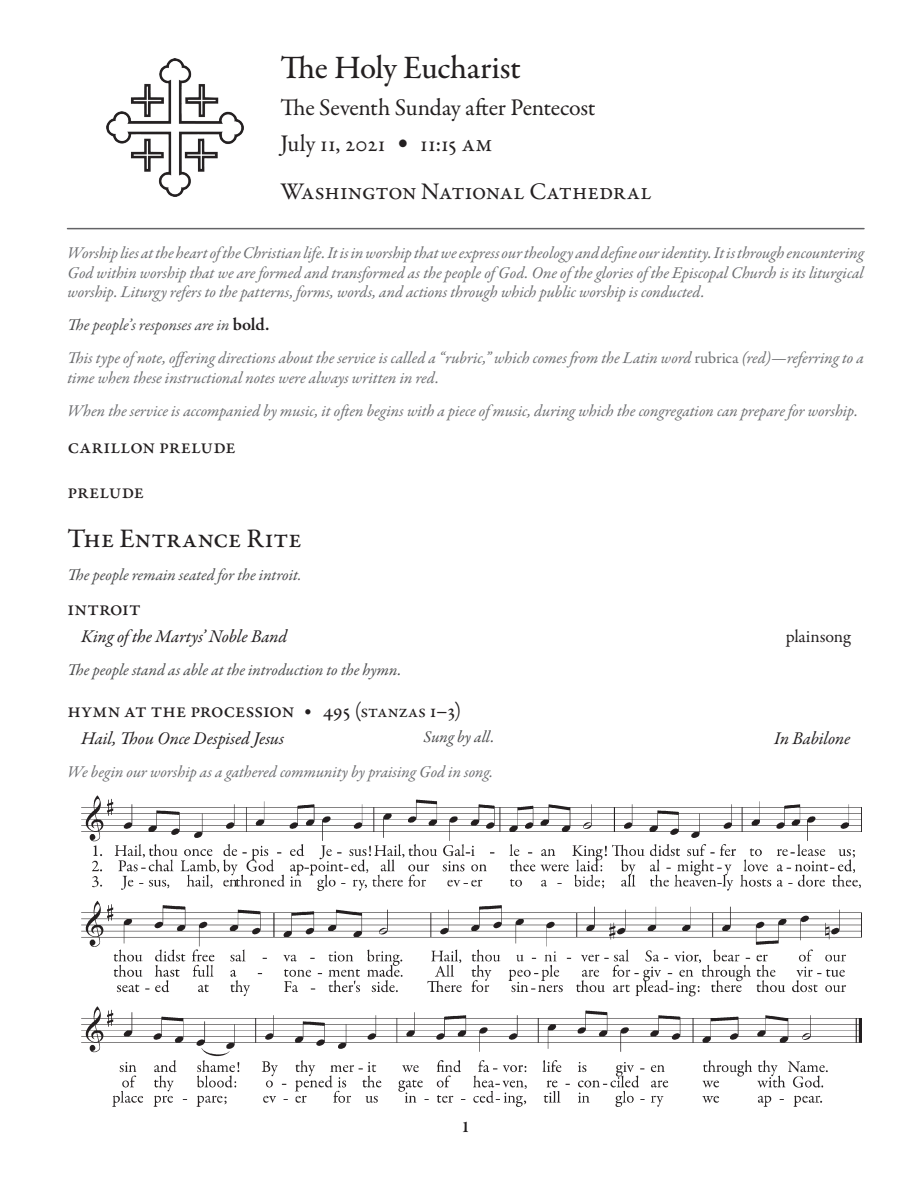
<style>
.page{position:relative;width:918px;height:1188px;background:#fff}
.page>*{position:absolute;margin:0;border:0;box-sizing:border-box;transform-origin:0 0}
.t1{font:500 33px "Garamond Premr Pro";color:#231f20}
._3_section_header{font:500 27px "Garamond Premr Pro";color:#231f20}
.t2{font:24px "Garamond Premr Pro";letter-spacing:-.015em;color:#231f20}
._1-header{font:500 21px "Garamond Premr Pro";letter-spacing:-.01em;color:#231f20}
.Title_Tune{font:italic 18px "Garamond Premr Pro";letter-spacing:-.005em;color:#231f20}
._1-header-2{font:italic 18px "Garamond Premr Pro";letter-spacing:-.01em;color:#231f20}
._1-header-3{font:18px "Garamond Premr Pro";color:#231f20}
._1_ANNOTATIONS{font:italic 16.5px/19.5px "Garamond Premr Pro";letter-spacing:-.005em;color:#6c6d70;text-align:justify}
._1-header-4{font:italic 16.5px "Garamond Premr Pro";letter-spacing:-.005em;color:#4b4c4d}
._1_ANNOTATIONS-2{font:italic 16.5px "Garamond Premr Pro";letter-spacing:-.005em;color:#4b4c4d}
.Title_Tune-2{font:italic 16.5px "Garamond Premr Pro";color:#4b4c4d}
.t3{font:600 16.5px "Garamond Premr Pro";color:#231f20}
.s1{font-weight:600;font-style:normal;font-size:18px;color:#231f20}
.s2{font-style:normal}
.s3{font-size:16.5px}
.s4{font-size:18px}
</style>
<div class="page">
<img style="left:106px;top:59px;width:137px;height:137px">
<hr style="left:68px;top:228px;width:796px;height:1px;background:#636366">
<img style="left:81px;top:796px;width:781px;height:310px">
<p class="t1" style="left:280px;top:48px;width:242px">The Holy Eucharist</p>
<p class="t2" style="left:280px;top:93px;width:317px">The Seventh Sunday after Pentecost</p>
<p class="t2" style="left:280px;top:129px;width:214px">July 11, 2021 • 11:15 am</p>
<p class="t2" style="left:280px;top:177px;width:373px">Washington National Cathedral</p>
<p class="_1_ANNOTATIONS" style="left:68px;top:244px;width:798px">Worship lies at the heart of the Christian life. It is in worship that we express our theology and define our identity. It is through encountering God within worship that we are formed and transformed as the people of God. One of the glories of the Episcopal Church is its liturgical worship. Liturgy refers to the patterns, forms, words, and actions through which public worship is conducted.</p>
<p class="_1_ANNOTATIONS-2" style="left:68px;top:315px;width:203px">The people’s responses are in <span class="s1">bold.</span></p>
<p class="_1_ANNOTATIONS" style="left:68px;top:349px;width:798px">This type of note, offering directions about the service is called a “rubric,” which comes from the Latin word <span class="s2">rubrica</span> (red)—referring to a time when these instructional notes were always written in red.</p>
<p class="_1_ANNOTATIONS" style="left:68px;top:402px;width:792px">When the service is accompanied by music, it often begins with a piece of music, during which the congregation can prepare for worship.</p>
<p class="_1-header" style="left:68px;top:434px;width:170px">carillon prelude</p>
<p class="_1-header" style="left:68px;top:478px;width:78px">prelude</p>
<p class="_3_section_header" style="left:68px;top:522px;width:236px">The Entrance Rite</p>
<p class="_1-header-4" style="left:68px;top:565px;width:235px">The people remain seated for the introit.</p>
<p class="_1-header" style="left:68px;top:595px;width:75px">introit</p>
<p class="_1-header-2" style="left:81px;top:625px;width:209px">King of the Martys’ Noble Band</p>
<p class="_1-header-3" style="left:786px;top:626px;width:67px">plainsong</p>
<p class="_1-header-4" style="left:68px;top:660px;width:335px">The people stand as able at the introduction to the hymn.</p>
<p class="_1-header" style="left:68px;top:697px;width:395px">hymn at the procession <span class="s3">•</span> 495 (<span class="s4">stanzas</span> 1–3)</p>
<p class="Title_Tune" style="left:81px;top:727px;width:205px">Hail, Thou Once Despised Jesus</p>
<p class="Title_Tune" style="left:774px;top:727px;width:78px">In Babilone</p>
<p class="_1_ANNOTATIONS" style="left:68px;top:763px;width:427px">We begin our worship as a gathered community by praising God in song.</p>
<p class="Title_Tune-2" style="left:424px;top:726px;width:72px">Sung by all.</p>
<p class="t3" style="left:462px;top:1117px;width:10px">1</p>
</div>
